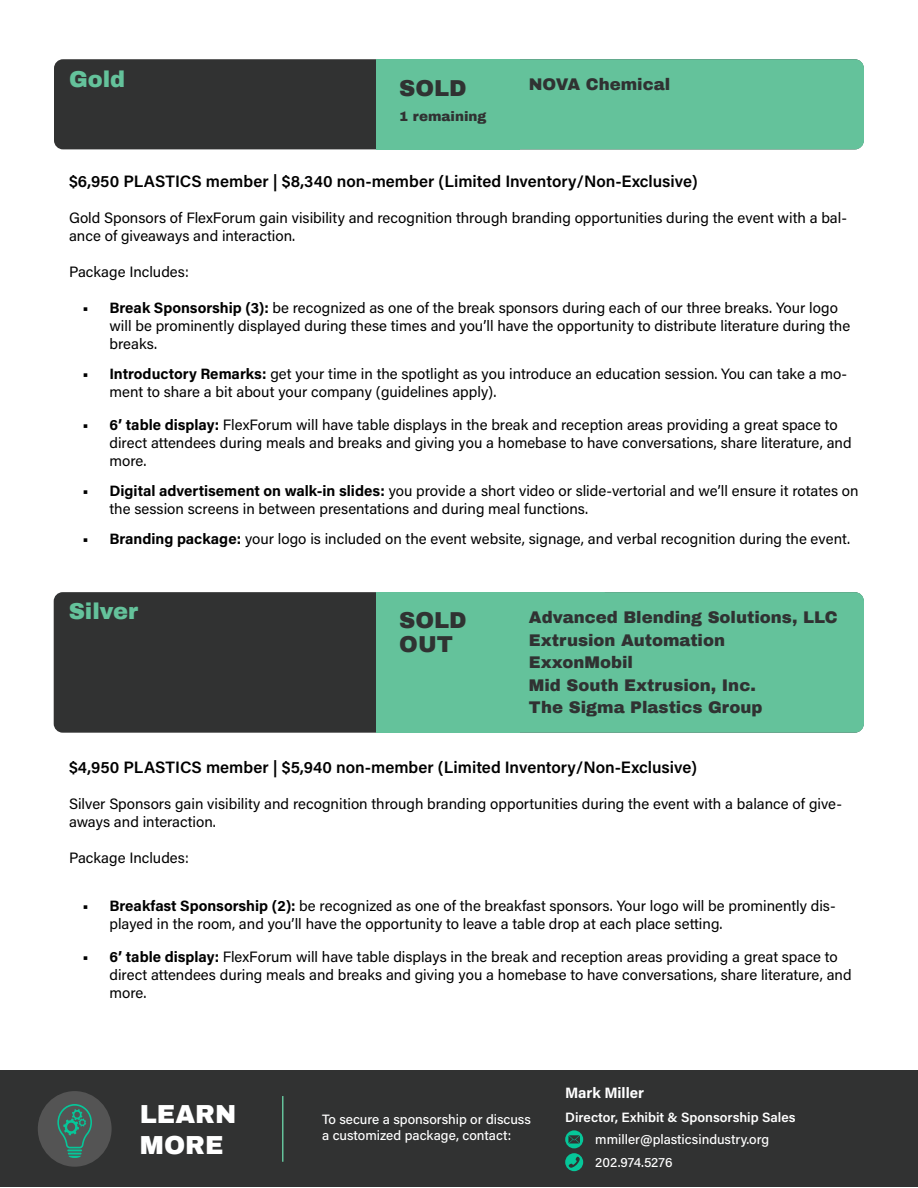
<style>
.page{position:relative;width:918px;height:1188px;background:#fff}
.page>*{position:absolute;margin:0;border:0;box-sizing:border-box;transform-origin:0 0}
.t1{font:900 25.5px/30.6px "Archivo";color:#fff}
.t2{font:900 22.5px/24px "Archivo";color:#303232}
.t3{font:900 22.5px "Archivo";color:#64c29b}
.t4{font:600 16.5px "Acumin Pro";color:#000}
.t5{font:900 16.5px/22.5px "Archivo";color:#303232}
.t6{font:15px/18px "Acumin Pro";color:#000}
.t7{font:700 15px "Acumin Pro";color:#fff}
.t8{font:500 13.5px/22.5px "Acumin Pro";color:#fff}
.t9{font:600 13.5px "Acumin Pro";color:#fff}
.t10{font:900 13.5px "Archivo";color:#303232}
.s1{font-weight:700}
</style>
<div class="page">
<div style="left:0;top:1070px;width:918px;height:117px;background:#313232"></div>
<div style="left:38px;top:1091px;width:74px;height:76px;background:#545454;border-radius:50%"></div>
<svg style="left:57px;top:1104px;width:35px;height:54px"></svg>
<svg style="left:565px;top:1130px;width:18px;height:41px"></svg>
<hr style="left:282px;top:1096px;width:2px;height:66px;background:#64c29b">
<div style="left:54px;top:592px;width:810px;height:141px;background:#313232;border-radius:9px"></div>
<div style="left:54px;top:59px;width:810px;height:90px;background:#313232;border-radius:9px"></div>
<div style="left:376px;top:592px;width:144px;height:141px;background:#64c29b"></div>
<div style="left:506px;top:592px;width:358px;height:141px;background:#64c29b;border-radius:9px"></div>
<div style="left:376px;top:59px;width:144px;height:90px;background:#64c29b"></div>
<div style="left:506px;top:59px;width:358px;height:90px;background:#64c29b;border-radius:9px"></div>
<h2 class="t3" style="left:69px;top:65px;width:58px">Gold</h2>
<h2 class="t2" style="left:399px;top:76px;width:69px">SOLD</h2>
<p class="t10" style="left:399px;top:108px;width:89px">1 remaining</p>
<p class="t5" style="left:529px;top:73px;width:143px">NOVA Chemical</p>
<p class="t4" style="left:69px;top:170px;width:630px">$6,950 PLASTICS member | $8,340 non-member (Limited Inventory/Non-Exclusive)</p>
<p class="t6" style="left:69px;top:209px;width:780px">Gold Sponsors of FlexForum gain visibility and recognition through branding opportunities during the event with a bal&shy;ance of giveaways and interaction.</p>
<p class="t6" style="left:69px;top:263px;width:122px">Package Includes:</p>
<p class="t6" style="left:110px;top:299px;width:742px;text-indent:-27px"><span class="s1">• Break Sponsorship (3):</span> be recognized as one of the break sponsors during each of our three breaks. Your logo will be prominently displayed during these times and you’ll have the opportunity to distribute literature during the breaks.</p>
<p class="t6" style="left:110px;top:365px;width:739px;text-indent:-27px"><span class="s1">• Introductory Remarks:</span> get your time in the spotlight as you introduce an education session. You can take a mo&shy;ment to share a bit about your company (guidelines apply).</p>
<p class="t6" style="left:110px;top:416px;width:744px;text-indent:-27px"><span class="s1">• 6’ table display:</span> FlexForum will have table displays in the break and reception areas providing a great space to direct attendees during meals and breaks and giving you a homebase to have conversations, share literature, and more.</p>
<p class="t6" style="left:110px;top:482px;width:751px;text-indent:-27px"><span class="s1">• Digital advertisement on walk-in slides:</span> you provide a short video or slide-vertorial and we’ll ensure it rotates on the session screens in between presentations and during meal functions.</p>
<p class="t6" style="left:83px;top:530px;width:769px"><span class="s1">• Branding package:</span> your logo is included on the event website, signage, and verbal recognition during the event.</p>
<h2 class="t3" style="left:69px;top:598px;width:71px">Silver</h2>
<h2 class="t2" style="left:399px;top:609px;width:69px">SOLD<br>OUT</h2>
<p class="t5" style="left:529px;top:606px;width:310px">Advanced Blending Solutions, LLC<br>Extrusion Automation<br>ExxonMobil<br>Mid South Extrusion, Inc.<br>The Sigma Plastics Group</p>
<p class="t4" style="left:69px;top:755px;width:630px">$4,950 PLASTICS member | $5,940 non-member (Limited Inventory/Non-Exclusive)</p>
<p class="t6" style="left:69px;top:794px;width:775px">Silver Sponsors gain visibility and recognition through branding opportunities during the event with a balance of give&shy;aways and interaction.</p>
<p class="t6" style="left:69px;top:848px;width:122px">Package Includes:</p>
<p class="t6" style="left:110px;top:896px;width:728px;text-indent:-27px"><span class="s1">• Breakfast Sponsorship (2):</span> be recognized as one of the breakfast sponsors. Your logo will be prominently dis&shy;played in the room, and you’ll have the opportunity to leave a table drop at each place setting.</p>
<p class="t6" style="left:110px;top:947px;width:744px;text-indent:-27px"><span class="s1">• 6’ table display:</span> FlexForum will have table displays in the break and reception areas providing a great space to direct attendees during meals and breaks and giving you a homebase to have conversations, share literature, and more.</p>
<h1 class="t1" style="left:140px;top:1099px;width:98px">LEARN<br>MORE</h1>
<p class="t8" style="left:322px;top:1110px;width:210px;line-height:16.5px">To secure a sponsorship or discuss a customized package, contact:</p>
<p class="t7" style="left:565px;top:1082px;width:80px">Mark Miller</p>
<p class="t9" style="left:565px;top:1107px;width:232px">Director, Exhibit &amp; Sponsorship Sales</p>
<p class="t8" style="left:595px;top:1128px;width:176px">mmiller@plasticsindustry.org<br>202.974.5276</p>
</div>
